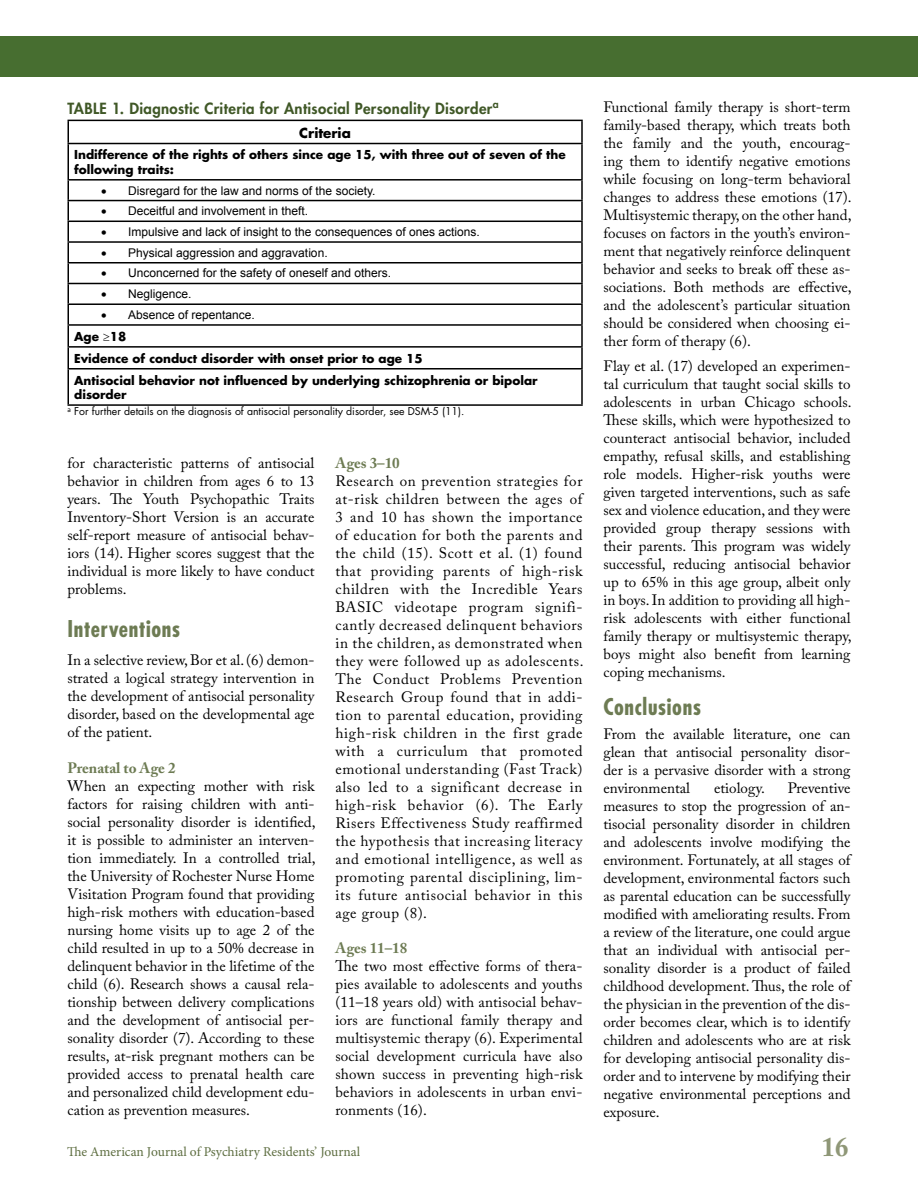
<style>
.page{position:relative;width:918px;height:1188px;background:#fff}
.page>*{position:absolute;margin:0;border:0;box-sizing:border-box;transform-origin:0 0}
.t1{font:700 27px "Adobe Caslon Pro";color:#8f9777}
.t2{font:700 condensed 22.5px "Futura Std";letter-spacing:.025em;color:#6d7b53}
.t3{font:15px/18px "Adobe Caslon Pro";color:#000;text-align:justify}
.t4{font:800 15px "Futura Std";letter-spacing:.02em;color:#405827}
.t5{font:700 15px "Adobe Caslon Pro";color:#6d7b53}
.t6{font:13.5px "Minion Pro";color:#5e6e41}
.t7{font:700 13.5px "Futura Std";color:#000}
.t8{font:12px "Arial";color:#000}
.t9{font:700 12px/21.9px "Futura Std";color:#000}
.t10{font:10.5px "Futura Std";color:#000}
</style>
<div class="page">
<div style="left:0;top:36px;width:918px;height:40px;background:#476e30"></div>
<hr style="left:68px;top:120px;width:515px;height:1px;background:#000">
<svg style="left:68px;top:121px;width:1px;height:22px"></svg>
<hr style="left:581px;top:121px;width:2px;height:22px;background:#000">
<hr style="left:68px;top:143px;width:515px;height:1px;background:#000">
<hr style="left:68px;top:144px;width:1px;height:35px;background:#000">
<hr style="left:581px;top:144px;width:2px;height:35px;background:#000">
<hr style="left:68px;top:179px;width:515px;height:2px;background:#000">
<svg style="left:581px;top:181px;width:2px;height:19px"></svg>
<hr style="left:68px;top:200px;width:515px;height:1px;background:#000">
<hr style="left:581px;top:201px;width:2px;height:20px;background:#000">
<hr style="left:68px;top:221px;width:515px;height:1px;background:#000">
<hr style="left:68px;top:241px;width:515px;height:2px;background:#000">
<hr style="left:68px;top:262px;width:515px;height:2px;background:#000">
<hr style="left:68px;top:283px;width:515px;height:1px;background:#000">
<hr style="left:68px;top:303px;width:515px;height:2px;background:#000">
<svg style="left:581px;top:222px;width:2px;height:102px"></svg>
<hr style="left:68px;top:324px;width:515px;height:2px;background:#000">
<hr style="left:581px;top:326px;width:2px;height:20px;background:#000">
<hr style="left:68px;top:346px;width:515px;height:2px;background:#000">
<svg style="left:68px;top:181px;width:1px;height:187px"></svg>
<hr style="left:581px;top:348px;width:2px;height:20px;background:#000">
<hr style="left:68px;top:368px;width:515px;height:2px;background:#000">
<hr style="left:68px;top:370px;width:1px;height:34px;background:#000">
<hr style="left:581px;top:370px;width:2px;height:34px;background:#000">
<hr style="left:68px;top:404px;width:515px;height:2px;background:#000">
<p class="t4" style="left:68px;top:99px;width:433px">TABLE 1. Diagnostic Criteria for Antisocial Personality Disorder<sup>a</sup></p>
<p class="t7" style="left:299px;top:123px;width:53px">Criteria</p>
<p class="t9" style="left:74px;top:148px;width:493px;line-height:14.4px">Indifference of the rights of others since age 15, with three out of seven of the following traits:</p>
<p class="t8" style="left:101px;top:182px;width:276px">• Disregard for the law and norms of the society.</p>
<p class="t8" style="left:101px;top:203px;width:209px">• Deceitful and involvement in theft.</p>
<p class="t8" style="left:101px;top:224px;width:380px">• Impulsive and lack of insight to the consequences of ones actions.</p>
<p class="t8" style="left:101px;top:245px;width:228px">• Physical aggression and aggravation.</p>
<p class="t8" style="left:101px;top:265px;width:291px">• Unconcerned for the safety of oneself and others.</p>
<p class="t8" style="left:101px;top:286px;width:92px">• Negligence.</p>
<p class="t8" style="left:101px;top:307px;width:155px">• Absence of repentance.</p>
<p class="t9" style="left:74px;top:325px;width:465px">Age ≥18<br>Evidence of conduct disorder with onset prior to age 15<br>Antisocial behavior not influenced by underlying schizophrenia or bipolar</p>
<p class="t9" style="left:74px;top:383px;width:54px">disorder</p>
<p class="t10" style="left:68px;top:405px;width:398px"><sup>a</sup> For further details on the diagnosis of antisocial personality disorder, see DSM-5 (11).</p>
<p class="t3" style="left:68px;top:454px;width:249px">for characteristic patterns of antisocial behavior in children from ages 6 to 13 years. The Youth Psychopathic Traits Inventory-Short Version is an accurate self-report measure of antisocial behav&shy;iors (14). Higher scores suggest that the individual is more likely to have conduct problems.</p>
<h2 class="t2" style="left:68px;top:615px;width:114px">Interventions</h2>
<p class="t3" style="left:68px;top:651px;width:249px">In a selective review, Bor et al. (6) demon&shy;strated a logical strategy intervention in the development of antisocial personality disorder, based on the developmental age of the patient.</p>
<p class="t5" style="left:68px;top:759px;width:110px">Prenatal to Age 2</p>
<p class="t3" style="left:68px;top:777px;width:250px">When an expecting mother with risk factors for raising children with anti&shy;social personality disorder is identified, it is possible to administer an interven&shy;tion immediately. In a controlled trial, the University of Rochester Nurse Home Visitation Program found that providing high-risk mothers with education-based nursing home visits up to age 2 of the child resulted in up to a 50% decrease in delinquent behavior in the lifetime of the child (6). Research shows a causal rela&shy;tionship between delivery complications and the development of antisocial per&shy;sonality disorder (7). According to these results, at-risk pregnant mothers can be provided access to prenatal health care and personalized child development edu&shy;cation as prevention measures.</p>
<p class="t5" style="left:336px;top:454px;width:66px">Ages 3–10</p>
<p class="t3" style="left:336px;top:472px;width:250px">Research on prevention strategies for at-risk children between the ages of 3 and 10 has shown the importance of education for both the parents and the child (15). Scott et al. (1) found that providing parents of high-risk children with the Incredible Years BASIC videotape program signifi&shy;cantly decreased delinquent behaviors in the children, as demonstrated when they were followed up as adolescents.<br>The Conduct Problems Prevention Research Group found that in addi&shy;tion to parental education, providing high-risk children in the first grade with a curriculum that promoted emotional understanding (Fast Track) also led to a significant decrease in high-risk behavior (6). The Early Risers Effectiveness Study reaffirmed the hypothesis that increasing literacy and emotional intelligence, as well as promoting parental disciplining, lim&shy;its future antisocial behavior in this age group (8).</p>
<p class="t5" style="left:336px;top:940px;width:73px">Ages 11–18</p>
<p class="t3" style="left:336px;top:957px;width:249px">The two most effective forms of thera&shy;pies available to adolescents and youths (11–18 years old) with antisocial behav&shy;iors are functional family therapy and multisystemic therapy (6). Experimental social development curricula have also shown success in preventing high-risk behaviors in adolescents in urban envi&shy;ronments (16).</p>
<p class="t3" style="left:604px;top:98px;width:250px">Functional family therapy is short-term family-based therapy, which treats both the family and the youth, encourag&shy;ing them to identify negative emotions while focusing on long-term behavioral changes to address these emotions (17).<br>Multisystemic therapy, on the other hand, focuses on factors in the youth’s environ&shy;ment that negatively reinforce delinquent behavior and seeks to break off these as&shy;sociations. Both methods are effective, and the adolescent’s particular situation should be considered when choosing ei&shy;ther form of therapy (6).</p>
<p class="t3" style="left:604px;top:356px;width:250px">Flay et al. (17) developed an experimen&shy;tal curriculum that taught social skills to adolescents in urban Chicago schools.<br>These skills, which were hypothesized to counteract antisocial behavior, included empathy, refusal skills, and establishing role models. Higher-risk youths were given targeted interventions, such as safe sex and violence education, and they were provided group therapy sessions with their parents. This program was widely successful, reducing antisocial behavior up to 65% in this age group, albeit only in boys. In addition to providing all high&shy;risk adolescents with either functional family therapy or multisystemic therapy, boys might also benefit from learning coping mechanisms.</p>
<h2 class="t2" style="left:603px;top:693px;width:99px">Conclusions</h2>
<p class="t3" style="left:603px;top:725px;width:249px">From the available literature, one can glean that antisocial personality disor&shy;der is a pervasive disorder with a strong environmental</p>
<p class="t3" style="left:714px;top:779px;width:52px">etiology.</p>
<p class="t3" style="left:603px;top:779px;width:249px;text-indent:184px">Preventive measures to stop the progression of an&shy;tisocial personality disorder in children and adolescents involve modifying the environment. Fortunately, at all stages of development, environmental factors such as parental education can be successfully modified with ameliorating results. From a review of the literature, one could argue that an individual with antisocial per&shy;sonality disorder is a product of failed childhood development. Thus, the role of the physician in the prevention of the dis&shy;order becomes clear, which is to identify children and adolescents who are at risk for developing antisocial personality dis&shy;order and to intervene by modifying their negative environmental perceptions and exposure.</p>
<p class="t6" style="left:67px;top:1142px;width:295px">The American Journal of Psychiatry Residents’ Journal</p>
<h1 class="t1" style="left:822px;top:1131px;width:28px">16</h1>
</div>
